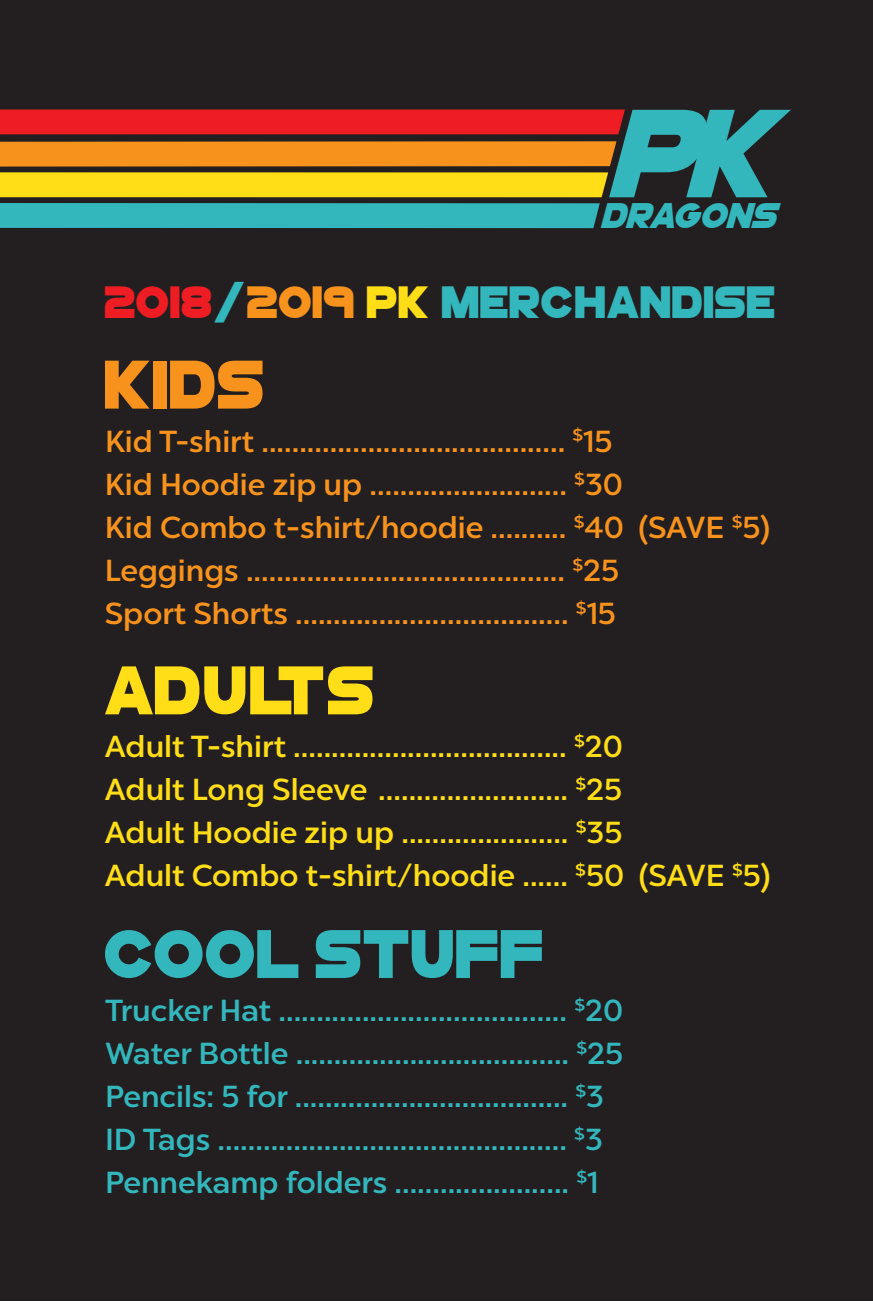
<style>
.page{position:relative;width:873px;height:1305px;background:#fff}
.page>*{position:absolute;margin:0;border:0;box-sizing:border-box;transform-origin:0 0}
.t1{font:70.1px "Go Go Poster Punch";color:#33b7bd}
.t2{font:70.1px "Go Go Poster Punch";letter-spacing:.02em;color:#ffdd17}
.t3{font:70.1px "Go Go Poster Punch";color:#f7931d}
.t4{font:46.3px "Go Go Poster Punch";color:#33b7bd}
.t5{font:italic 36.45px "Go Go Poster Punch";color:#33b7bd}
.t6{font:500 30.4px "Chronica Pro";color:#33b7bd}
.t7{font:500 30.4px "Chronica Pro";color:#f7931d}
.t8{font:500 30.4px "Chronica Pro";color:#ffdd17}
.s1{color:#ee1d23}
.s2{color:#f7931d}
.s3{color:#ffdd17}
</style>
<div class="page">
<div style="left:0;top:0;width:873px;height:1300px;background:#231f20"></div>
<div style="left:0;top:203px;width:600px;height:25px;background:#33b7bd"></div>
<svg style="left:0;top:109px;width:791px;height:88px"></svg>
<p class="t5" style="left:601px;top:191px;width:177px">DRAGONS</p>
<p class="t4" style="left:105px;top:270px;width:673px"><span class="s1">2018</span>/<span class="s2">2019</span> <span class="s3">PK</span> MERCHANDISE</p>
<p class="t3" style="left:105px;top:337px;width:163px">KIDS</p>
<p class="t7" style="left:105px;top:422px;width:509px">Kid T-shirt ........................................ <sup>$</sup>15</p>
<p class="t7" style="left:105px;top:465px;width:520px">Kid Hoodie zip up .......................... <sup>$</sup>30</p>
<p class="t7" style="left:105px;top:509px;width:667px">Kid Combo t-shirt/hoodie .......... <sup>$</sup>40 (SAVE <sup>$</sup>5)</p>
<p class="t7" style="left:105px;top:552px;width:516px">Leggings .......................................... <sup>$</sup>25</p>
<p class="t7" style="left:105px;top:595px;width:512px">Sport Shorts .................................... <sup>$</sup>15</p>
<p class="t2" style="left:105px;top:642px;width:272px">ADULTS</p>
<p class="t8" style="left:105px;top:728px;width:519px">Adult T-shirt .................................... <sup>$</sup>20</p>
<p class="t8" style="left:105px;top:771px;width:519px">Adult Long Sleeve ......................... <sup>$</sup>25</p>
<p class="t8" style="left:105px;top:814px;width:519px">Adult Hoodie zip up ...................... <sup>$</sup>35</p>
<p class="t8" style="left:105px;top:857px;width:667px">Adult Combo t-shirt/hoodie ...... <sup>$</sup>50 (SAVE <sup>$</sup>5)</p>
<p class="t1" style="left:105px;top:906px;width:442px">COOL STUFF</p>
<p class="t6" style="left:105px;top:992px;width:520px">Trucker Hat ...................................... <sup>$</sup>20</p>
<p class="t6" style="left:105px;top:1035px;width:520px">Water Bottle .................................... <sup>$</sup>25</p>
<p class="t6" style="left:105px;top:1078px;width:500px">Pencils: 5 for .................................... <sup>$</sup>3</p>
<p class="t6" style="left:105px;top:1121px;width:499px">ID Tags .............................................. <sup>$</sup>3</p>
<p class="t6" style="left:105px;top:1164px;width:495px">Pennekamp folders ....................... <sup>$</sup>1</p>
</div>
